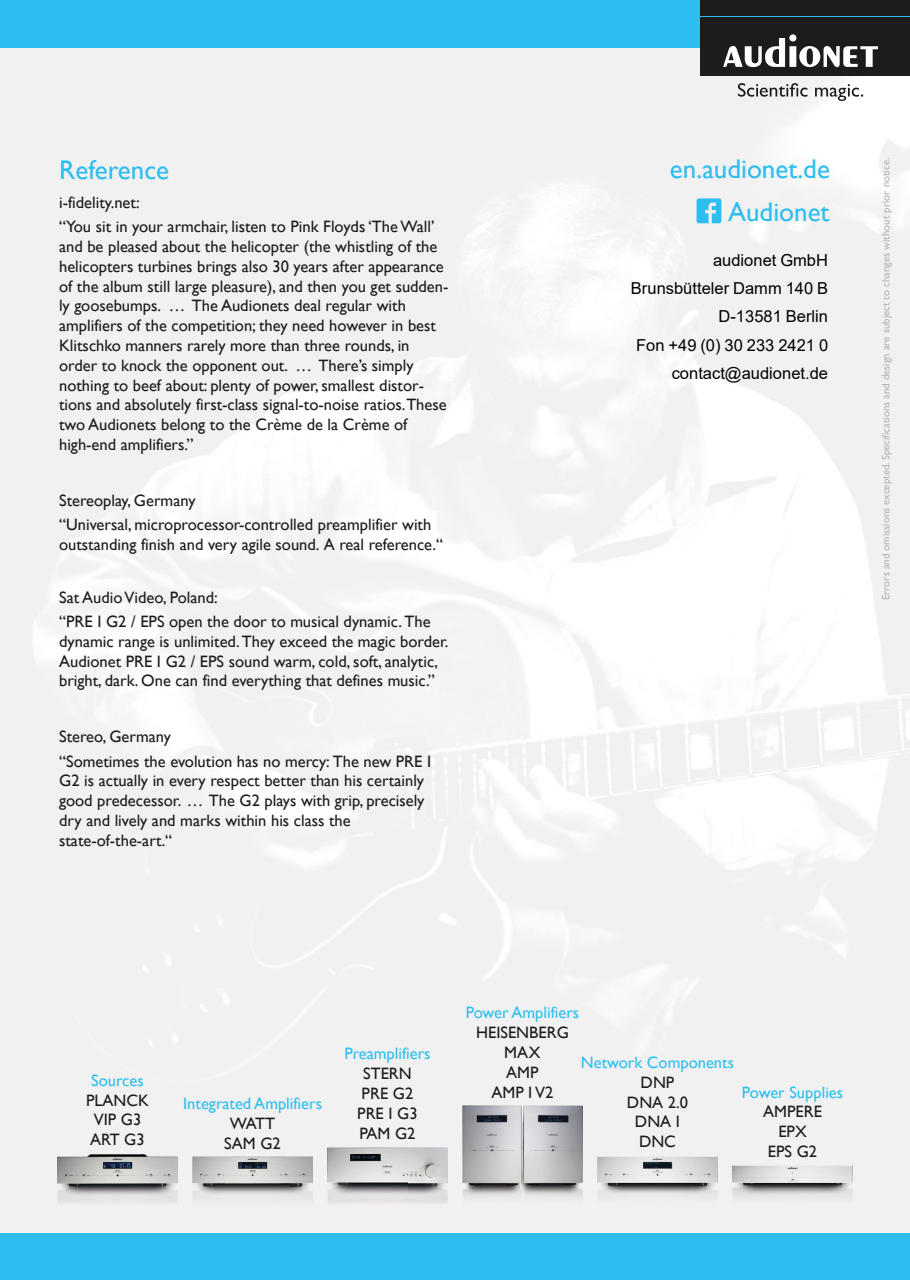
<style>
.page{position:relative;width:910px;height:1280px;background:#fff}
.page>*{position:absolute;margin:0;border:0;box-sizing:border-box;transform-origin:0 0}
.t1{font:27px/42.9px "Gill Sans MT";color:#2dbeef;text-align:right}
.t2{font:16.5px/19.8px "Gill Sans MT";color:#1c1c1a}
.t3{font:16.5px "Gill Sans MT";color:#2dbeef}
.t4{font:16.5px/28.5px "Arial";color:#000;text-align:right}
.t5{font:10.8px "Gill Sans MT";color:#b3b4b3}
</style>
<div class="page">
<img style="left:0;top:47px;width:910px;height:1186px">
<div style="left:0;top:0;width:910px;height:47px;background:#2dbeef"></div>
<div style="left:0;top:1233px;width:910px;height:47px;background:#2dbeef"></div>
<div style="left:700px;top:0;width:210px;height:75px;background:#1c1c1a"></div>
<svg style="left:723px;top:34px;width:155px;height:33px"></svg>
<hr style="left:700px;top:16px;width:209px;height:1px;background:#2dbeef">
<svg style="left:738px;top:83px;width:69px;height:14px"></svg>
<svg style="left:815px;top:84px;width:48px;height:17px"></svg>
<img style="left:58px;top:1154px;width:119px;height:51px">
<img style="left:193px;top:1156px;width:119px;height:50px">
<img style="left:463px;top:1106px;width:119px;height:99px">
<img style="left:328px;top:1147px;width:119px;height:59px">
<img style="left:598px;top:1156px;width:119px;height:50px">
<img style="left:733px;top:1165px;width:119px;height:41px">
<svg style="left:696px;top:198px;width:25px;height:25px"></svg>
<h1 class="t1" style="left:59px;top:148px;width:112px">Reference</h1>
<p class="t2" style="left:59px;top:190px;width:377px;line-height:24.3px">i-fidelity.net:<br>“You sit in your armchair, listen to Pink Floyds ‘The Wall’</p>
<p class="t2" style="left:59px;top:236px;width:391px">and be pleased about the helicopter (the whistling of the helicopters turbines brings also 30 years after appearance of the album still large pleasure), and then you get sudden&shy;ly goosebumps. … The Audionets deal regular with amplifiers of the competition; they need however in best Klitschko manners rarely more than three rounds, in order to knock the opponent out. … There’s simply nothing to beef about: plenty of power, smallest distor&shy;tions and absolutely first-class signal-to-noise ratios.These two Audionets belong to the Crème de la Crème of high-end amplifiers.”</p>
<p class="t2" style="left:59px;top:488px;width:374px;line-height:24.3px">Stereoplay, Germany<br>“Universal, microprocessor-controlled preamplifier with</p>
<p class="t2" style="left:59px;top:534px;width:386px">outstanding finish and very agile sound. A real reference.“</p>
<p class="t2" style="left:59px;top:585px;width:373px;line-height:24.3px">Sat AudioVideo, Poland:<br>“PRE I G2 / EPS open the door to musical dynamic. The</p>
<p class="t2" style="left:59px;top:631px;width:391px">dynamic range is unlimited. They exceed the magic border.<br>Audionet PRE I G2 / EPS sound warm, cold, soft, analytic, bright, dark. One can find everything that defines music.”</p>
<p class="t2" style="left:59px;top:724px;width:374px;line-height:24.3px">Stereo, Germany<br>“Sometimes the evolution has no mercy: The new PRE I</p>
<p class="t2" style="left:59px;top:771px;width:367px">G2 is actually in every respect better than his certainly good predecessor. … The G2 plays with grip, precisely dry and lively and marks within his class the state-of-the-art.“</p>
<h1 class="t1" style="left:670px;top:147px;width:162px">en.audionet.de<br>Audionet</h1>
<p class="t4" style="left:631px;top:246px;width:199px">audionet GmbH<br>Brunsbütteler Damm 140 B<br>D-13581 Berlin<br>Fon +49 (0) 30 233 2421 0 contact@audionet.de</p>
<p class="t5" style="left:879px;top:600px;width:444px;rotate:-90deg">Errors and omissions excepted. Specifications and design are subject to changes without prior notice.</p>
<p class="t3" style="left:91px;top:1070px;width:54px">Sources</p>
<p class="t2" style="left:86px;top:1090px;width:64px">PLANCK<br>VIP G3<br>ART G3</p>
<p class="t3" style="left:183px;top:1093px;width:140px">Integrated Amplifiers</p>
<p class="t2" style="left:224px;top:1113px;width:58px;text-align:center">WATT<br>SAM G2</p>
<p class="t3" style="left:344px;top:1044px;width:88px">Preamplifiers</p>
<p class="t2" style="left:357px;top:1063px;width:62px;text-align:center">STERN<br>PRE G2<br>PRE I G3<br>PAM G2</p>
<p class="t3" style="left:466px;top:1003px;width:115px">Power Amplifiers</p>
<p class="t2" style="left:476px;top:1022px;width:94px;text-align:center">HEISENBERG<br>MAX<br>AMP</p>
<p class="t3" style="left:581px;top:1053px;width:155px">Network Components</p>
<p class="t2" style="left:627px;top:1072px;width:62px;text-align:center">DNP<br>DNA 2.0<br>DNA I<br>DNC</p>
<p class="t2" style="left:491px;top:1082px;width:64px">AMP I V2</p>
<p class="t3" style="left:742px;top:1082px;width:103px">Power Supplies</p>
<p class="t2" style="left:763px;top:1102px;width:60px;text-align:center">AMPERE<br>EPX<br>EPS G2</p>
</div>
